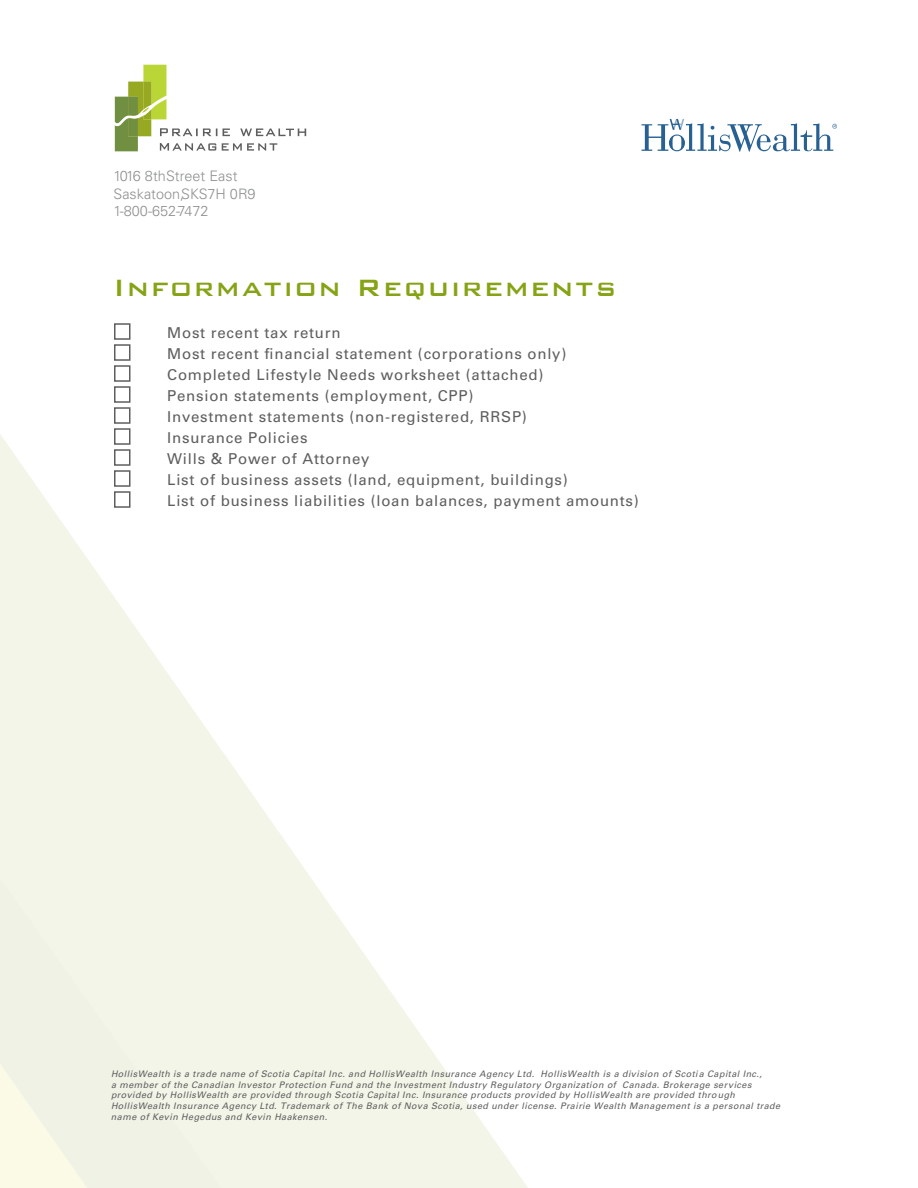
<style>
.page{position:relative;width:918px;height:1188px;background:#fff}
.page>*{position:absolute;margin:0;border:0;box-sizing:border-box;transform-origin:0 0}
.t1{font:500 31.5px "Bank Gothic";letter-spacing:.05em;color:#86a315}
.t2{font:15px/21px "Univers LT Std";letter-spacing:.05em;color:#5e5e5e}
.t3{font:300 14.4px/17.7px "Univers LT Std";color:#8e9090}
.t4{font:italic 9px/10.8px "Univers LT Std";letter-spacing:.05em;color:#5e5e5e}
</style>
<div class="page">
<svg style="left:0;top:434px;width:528px;height:754px"></svg>
<svg style="left:0;top:852px;width:518px;height:336px;fill:#f3f5e8"></svg>
<svg style="left:115px;top:65px;width:191px;height:86px"></svg>
<div style="left:114px;top:323px;width:17px;height:17px;border:2px solid #5e5e5e"></div>
<div style="left:114px;top:344px;width:17px;height:17px;border:2px solid #5e5e5e"></div>
<div style="left:114px;top:365px;width:17px;height:17px;border:2px solid #5e5e5e"></div>
<div style="left:114px;top:386px;width:17px;height:17px;border:2px solid #5e5e5e"></div>
<div style="left:114px;top:407px;width:17px;height:17px;border:2px solid #5e5e5e"></div>
<div style="left:114px;top:428px;width:17px;height:17px;border:2px solid #5e5e5e"></div>
<div style="left:114px;top:449px;width:17px;height:17px;border:2px solid #5e5e5e"></div>
<div style="left:114px;top:470px;width:17px;height:17px;border:2px solid #5e5e5e"></div>
<div style="left:114px;top:491px;width:17px;height:17px;border:2px solid #5e5e5e"></div>
<svg style="left:642px;top:119px;width:195px;height:33px"></svg>
<h3 class="t3" style="left:114px;top:167px;width:144px">1016 8thStreet East<br>Saskatoon,SKS7H 0R9<br>1-800-652-7472</h3>
<h1 class="t1" style="left:113px;top:263px;width:504px">Information Requirements</h1>
<p class="t2" style="left:167px;top:322px;width:473px">Most recent tax return<br>Most recent financial statement (corporations only)<br>Completed Lifestyle Needs worksheet (attached)<br>Pension statements (employment, CPP)<br>Investment statements (non-registered, RRSP)<br>Insurance Policies<br>Wills &amp; Power of Attorney<br>List of business assets (land, equipment, buildings)<br>List of business liabilities (loan balances, payment amounts)</p>
<p class="t4" style="left:111px;top:1068px;width:671px">HollisWealth is a trade name of Scotia Capital Inc. and HollisWealth Insurance Agency Ltd. HollisWealth is a division of Scotia Capital Inc.,<br>a member of the Canadian Investor Protection Fund and the Investment Industry Regulatory Organization of Canada. Brokerage services provided by HollisWealth are provided through Scotia Capital Inc. Insurance products provided by HollisWealth are provided through HollisWealth Insurance Agency Ltd. Trademark of The Bank of Nova Scotia, used under license. Prairie Wealth Management is a personal trade name of Kevin Hegedus and Kevin Haakensen.</p>
</div>
